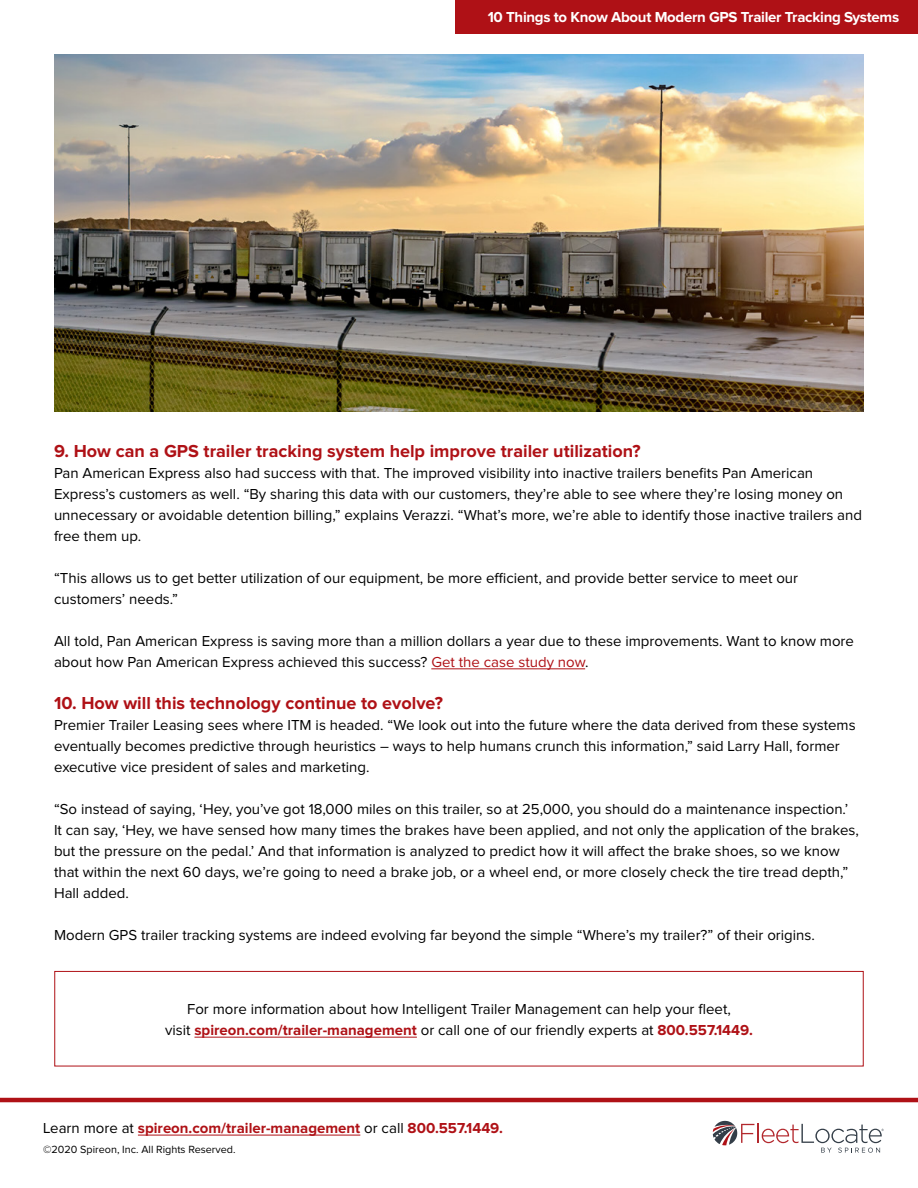
<style>
.page{position:relative;width:918px;height:1188px;background:#fff}
.page>*{position:absolute;margin:0;border:0;box-sizing:border-box;transform-origin:0 0}
.t1{font:700 18px "Proxima Nova";color:#af1116}
.t2{font:15px/21px "Proxima Nova";color:#000}
.t3{font:700 15px "Proxima Nova";color:#af1116}
.t4{font:700 15px "Proxima Nova";letter-spacing:-.02em;color:#fff}
.t5{font:10.8px "Proxima Nova";color:#000}
.s1{color:#af1116}
.s2{font-weight:700;color:#af1116}
.s3{font-weight:400;color:#000}
</style>
<div class="page">
<hr style="left:431px;top:669px;width:154px;height:1px;background:#af1116">
<hr style="left:194px;top:1037px;width:223px;height:1px;background:#af1116">
<hr style="left:0;top:1098px;width:918px;height:4px;background:#af1116">
<hr style="left:757px;top:1123px;width:2px;height:20px;background:#b3282d">
<svg style="left:762px;top:1124px;width:122px;height:29px"></svg>
<svg style="left:713px;top:1121px;width:41px;height:24px"></svg>
<div style="left:456px;top:0;width:462px;height:34px;background:#af1116"></div>
<img style="left:54px;top:54px;width:810px;height:357px">
<div style="left:54px;top:971px;width:810px;height:95px;border:1px solid #af1116"></div>
<hr style="left:138px;top:1135px;width:222px;height:1px;background:#af1116">
<p class="t4" style="left:488px;top:10px;width:413px">10 Things to Know About Modern GPS Trailer Tracking Systems</p>
<p class="t1" style="left:54px;top:443px;width:588px">9. How can a GPS trailer tracking system help improve trailer utilization?</p>
<p class="t2" style="left:54px;top:463px;width:810px">Pan American Express also had success with that. The improved visibility into inactive trailers benefits Pan American Express’s customers as well. “By sharing this data with our customers, they’re able to see where they’re losing money on unnecessary or avoidable detention billing,” explains Verazzi. “What’s more, we’re able to identify those inactive trailers and free them up.</p>
<p class="t2" style="left:54px;top:568px;width:746px">“This allows us to get better utilization of our equipment, be more efficient, and provide better service to meet our customers’ needs.”</p>
<p class="t2" style="left:54px;top:631px;width:802px">All told, Pan American Express is saving more than a million dollars a year due to these improvements. Want to know more about how Pan American Express achieved this success? <span class="s1">Get the case study now</span>.</p>
<p class="t1" style="left:54px;top:695px;width:390px">10. How will this technology continue to evolve?</p>
<p class="t2" style="left:54px;top:715px;width:803px">Premier Trailer Leasing sees where ITM is headed. “We look out into the future where the data derived from these systems eventually becomes predictive through heuristics – ways to help humans crunch this information,” said Larry Hall, former executive vice president of sales and marketing.</p>
<p class="t2" style="left:54px;top:799px;width:807px">“So instead of saying, ‘Hey, you’ve got 18,000 miles on this trailer, so at 25,000, you should do a maintenance inspection.’ It can say, ‘Hey, we have sensed how many times the brakes have been applied, and not only the application of the brakes, but the pressure on the pedal.’ And that information is analyzed to predict how it will affect the brake shoes, so we know that within the next 60 days, we’re going to need a brake job, or a wheel end, or more closely check the tire tread depth,” Hall added.</p>
<p class="t2" style="left:54px;top:925px;width:762px">Modern GPS trailer tracking systems are indeed evolving far beyond the simple “Where’s my trailer?” of their origins.</p>
<p class="t2" style="left:165px;top:999px;width:589px;text-align:center">For more information about how Intelligent Trailer Management can help your fleet,<br>visit <span class="s2">spireon.com/trailer-management</span> or call one of our friendly experts at <span class="s2">800.557.1449.</span></p>
<p class="t3" style="left:43px;top:1121px;width:461px"><span class="s3">Learn more at</span> spireon.com/trailer-management <span class="s3">or call</span> 800.557.1449.</p>
<p class="t5" style="left:43px;top:1144px;width:194px">©2020 Spireon, Inc. All Rights Reserved.</p>
</div>
